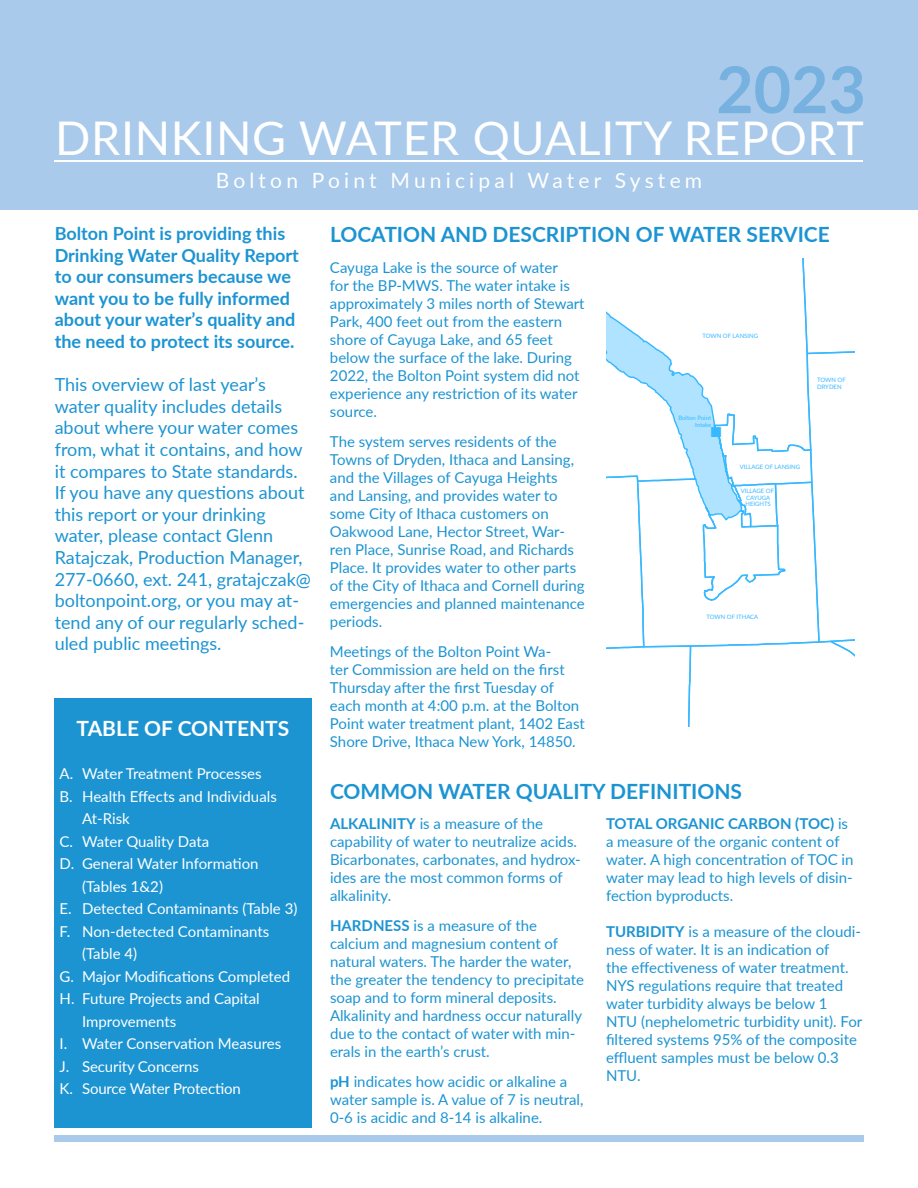
<style>
.page{position:relative;width:918px;height:1188px;background:#fff}
.page>*{position:absolute;margin:0;border:0;box-sizing:border-box;transform-origin:0 0}
.t1{font:700 64.5px "Lato";color:#77b1e0}
.t2{font:46.5px "Lato";letter-spacing:.015em;color:#fff}
.headings{font:700 21px "Lato";color:#1c94d2}
.t3{font:21px "Lato";letter-spacing:.2em;color:#fff}
.t4{font:700 21px "Lato";color:#fff}
.Paragraph_Style_1{font:18px/21.6px "Lato";color:#1c94d2}
.Paragraph_Style_1-2{font:700 18px/21.6px "Lato";color:#1c94d2}
.Paragraph_Style_1-3{font:15px/18px "Lato";color:#1c94d2}
.t5{font:15px/22.5px "Lato";color:#fff}
.t6{font:14.4px "ESRI Default Marker";color:#38b8ff}
.t7{font:6px/6.6px "Lato";color:#38b8ff;text-align:right}
.s1{font-weight:700}
</style>
<div class="page">
<div style="left:54px;top:698px;width:258px;height:430px;background:#1c94d2"></div>
<div style="left:0;top:0;width:918px;height:210px;background:#a9caea"></div>
<div style="left:54px;top:1136px;width:810px;height:6px;background:#a9caea"></div>
<hr style="left:55px;top:160px;width:808px;height:1px;background:#fff">
<svg style="left:606px;top:258px;width:249px;height:468px"></svg>
<p class="t1" style="left:716px;top:42px;width:151px">2023</p>
<p class="t2" style="left:55px;top:104px;width:810px">DRINKING WATER QUALITY REPORT</p>
<p class="t3" style="left:216px;top:165px;width:488px">Bolton Point Municipal Water System</p>
<p class="Paragraph_Style_1-2" style="left:55px;top:222px;width:246px">Bolton Point is providing this<br>Drinking Water Quality Report to our consumers because we want you to be fully informed about your water’s quality and the need to protect its source.</p>
<p class="Paragraph_Style_1" style="left:55px;top:373px;width:258px">This overview of last year’s water quality includes details about where your water comes from, what it contains, and how it compares to State standards.<br>If you have any questions about this report or your drinking water, please contact Glenn<br>Ratajczak, Production Manager,<br>277-0660, ext. 241, gratajczak@ boltonpoint.org, or you may at&shy;tend any of our regularly sched&shy;uled public meetings.</p>
<p class="t4" style="left:77px;top:713px;width:214px">TABLE OF CONTENTS</p>
<p class="t5" style="left:60px;top:762px;width:203px">A. Water Treatment Processes</p>
<p class="t5" style="left:82px;top:784px;width:196px;text-indent:-22px">B. Health Effects and Individuals<br>At-Risk</p>
<p class="t5" style="left:60px;top:829px;width:151px">C. Water Quality Data</p>
<p class="t5" style="left:82px;top:852px;width:178px;text-indent:-22px">D. General Water Information (Tables 1&amp;2)</p>
<p class="t5" style="left:60px;top:897px;width:239px">E. Detected Contaminants (Table 3)</p>
<p class="t5" style="left:82px;top:919px;width:189px;text-indent:-22px">F. Non-detected Contaminants (Table 4)</p>
<p class="t5" style="left:60px;top:964px;width:232px">G. Major Modifications Completed</p>
<p class="t5" style="left:82px;top:987px;width:179px;text-indent:-22px">H. Future Projects and Capital<br>Improvements</p>
<p class="t5" style="left:60px;top:1032px;width:223px">I. Water Conservation Measures</p>
<p class="t5" style="left:60px;top:1054px;width:141px">J. Security Concerns</p>
<p class="t5" style="left:60px;top:1077px;width:183px">K. Source Water Protection</p>
<p class="headings" style="left:330px;top:219px;width:501px">LOCATION AND DESCRIPTION OF WATER SERVICE</p>
<p class="Paragraph_Style_1-3" style="left:330px;top:257px;width:256px">Cayuga Lake is the source of water<br>for the BP-MWS. The water intake is approximately 3 miles north of Stewart<br>Park, 400 feet out from the eastern shore of Cayuga Lake, and 65 feet below the surface of the lake. During<br>2022, the Bolton Point system did not experience any restriction of its water source.</p>
<p class="Paragraph_Style_1-3" style="left:330px;top:431px;width:256px">The system serves residents of the Towns of Dryden, Ithaca and Lansing, and the Villages of Cayuga Heights and Lansing, and provides water to some City of Ithaca customers on Oakwood Lane, Hector Street, War&shy;ren Place, Sunrise Road, and Richards Place. It provides water to other parts of the City of Ithaca and Cornell during emergencies and planned maintenance periods.</p>
<p class="Paragraph_Style_1-3" style="left:330px;top:641px;width:256px">Meetings of the Bolton Point Wa-<br>ter Commission are held on the first Thursday after the first Tuesday of each month at 4:00 p.m. at the Bolton Point water treatment plant, 1402 East Shore Drive, Ithaca New York, 14850.</p>
<p class="t7" style="left:703px;top:333px;width:57px">TOWN OF LANSING</p>
<p class="t7" style="left:817px;top:377px;width:30px;text-align:left">TOWN OF<br>DRYDEN</p>
<p class="t7" style="left:678px;top:415px;width:34px">Bolton Point<br>Intake</p>
<p class="t6" style="left:711px;top:424px;width:12px">"</p>
<p class="t7" style="left:740px;top:464px;width:62px">VILLAGE OF LANSING</p>
<p class="t7" style="left:741px;top:487px;width:35px;text-align:center">VILLAGE OF<br>CAYUGA<br>HEIGHTS</p>
<p class="t7" style="left:707px;top:614px;width:53px">TOWN OF ITHACA</p>
<p class="headings" style="left:330px;top:776px;width:414px">COMMON WATER QUALITY DEFINITIONS</p>
<p class="Paragraph_Style_1-3" style="left:330px;top:814px;width:252px"><span class="s1">ALKALINITY</span> is a measure of the capability of water to neutralize acids.<br>Bicarbonates, carbonates, and hydrox&shy;ides are the most common forms of alkalinity.</p>
<p class="Paragraph_Style_1-3" style="left:330px;top:916px;width:256px"><span class="s1">HARDNESS</span> is a measure of the calcium and magnesium content of natural waters. The harder the water, the greater the tendency to precipitate soap and to form mineral deposits.<br>Alkalinity and hardness occur naturally due to the contact of water with min&shy;erals in the earth’s crust.</p>
<p class="Paragraph_Style_1-3" style="left:330px;top:1072px;width:255px"><span class="s1">pH</span> indicates how acidic or alkaline a water sample is. A value of 7 is neutral,<br>0-6 is acidic and 8-14 is alkaline.</p>
<p class="Paragraph_Style_1-3" style="left:606px;top:814px;width:249px"><span class="s1">TOTAL ORGANIC CARBON (TOC)</span> is a measure of the organic content of water. A high concentration of TOC in water may lead to high levels of disin&shy;fection byproducts.</p>
<p class="Paragraph_Style_1-3" style="left:606px;top:922px;width:258px"><span class="s1">TURBIDITY</span> is a measure of the cloudi&shy;ness of water. It is an indication of<br>the effectiveness of water treatment.<br>NYS regulations require that treated water turbidity always be below 1<br>NTU (nephelometric turbidity unit). For filtered systems 95% of the composite effluent samples must be below 0.3<br>NTU.</p>
</div>
